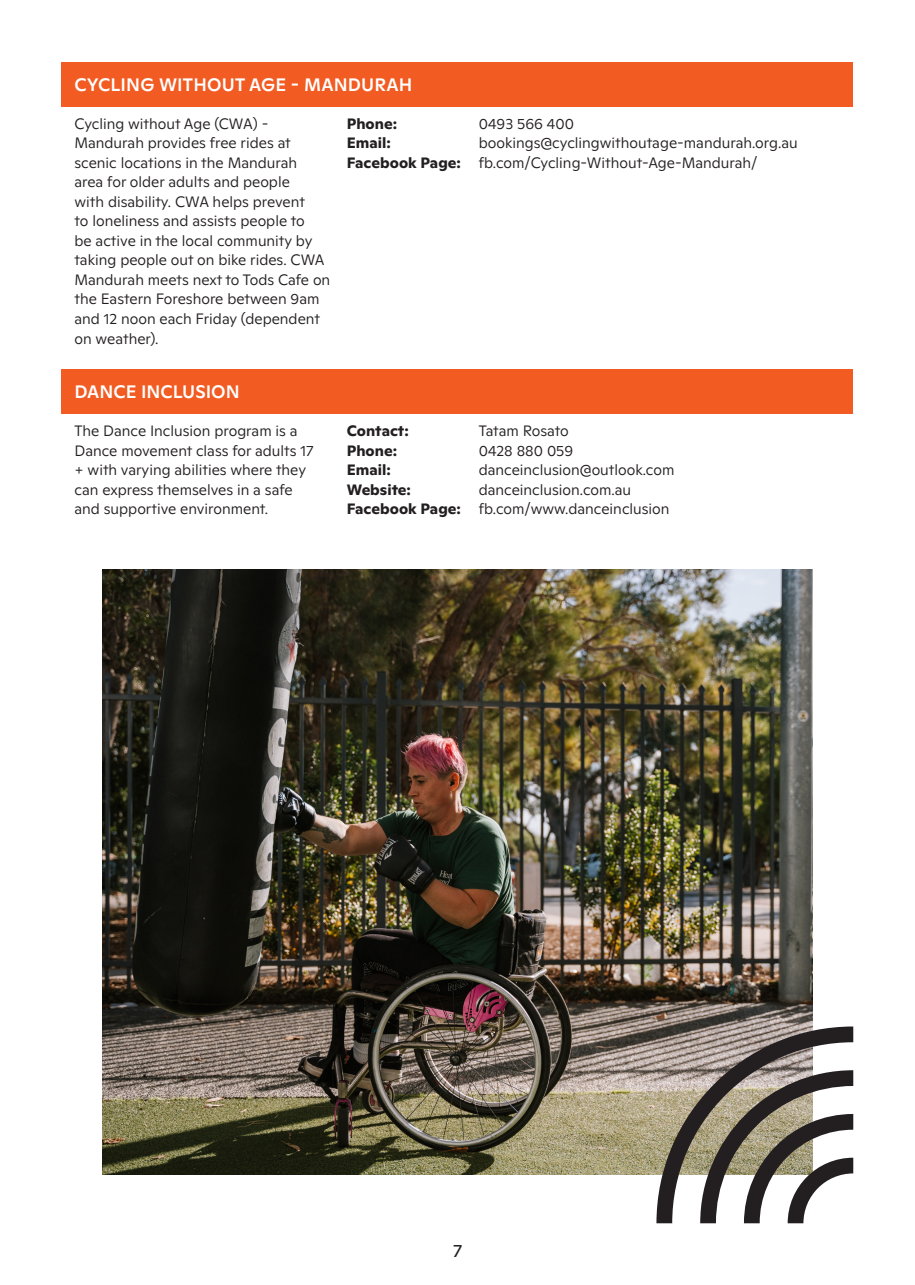
<style>
.page{position:relative;width:915px;height:1285px;background:#fff}
.page>*{position:absolute;margin:0;border:0;box-sizing:border-box;transform-origin:0 0}
.CLUB_names{font:500 18px "Ginto Normal";letter-spacing:.01em;color:#fff}
.t1{font:18px "Ginto Normal";color:#231f20}
.body{font:300 15px/19.5px "Ginto Normal";color:#231f20}
.t2{font:700 15px/19.5px "Ginto Normal";color:#231f20}
</style>
<div class="page">
<div style="left:62px;top:369px;width:791px;height:44px;background:#f25b21"></div>
<div style="left:62px;top:62px;width:791px;height:44px;background:#f25b21"></div>
<img style="left:103px;top:569px;width:708px;height:605px">
<svg style="left:656px;top:1026px;width:197px;height:196px"></svg>
<p class="CLUB_names" style="left:74px;top:71px;width:339px">CYCLING WITHOUT AGE - MANDURAH</p>
<p class="body" style="left:74px;top:113px;width:257px">Cycling without Age (CWA) -<br>Mandurah provides free rides at scenic locations in the Mandurah<br>area for older adults and people<br>with disability. CWA helps prevent<br>to loneliness and assists people to<br>be active in the local community by taking people out on bike rides. CWA<br>Mandurah meets next to Tods Cafe on the Eastern Foreshore between 9am and 12 noon each Friday (dependent on weather).</p>
<p class="t2" style="left:347px;top:112px;width:116px">Phone:<br>Email:<br>Facebook Page:</p>
<p class="body" style="left:478px;top:113px;width:320px">0493 566 400 bookings@cyclingwithoutage-mandurah.org.au fb.com/Cycling-Without-Age-Mandurah/</p>
<p class="CLUB_names" style="left:74px;top:378px;width:167px">DANCE INCLUSION</p>
<p class="body" style="left:74px;top:420px;width:225px">The Dance Inclusion program is a</p>
<p class="body" style="left:74px;top:439px;width:240px">Dance movement class for adults 17</p>
<p class="body" style="left:74px;top:459px;width:233px">+ with varying abilities where they</p>
<p class="body" style="left:74px;top:478px;width:220px">can express themselves in a safe</p>
<p class="body" style="left:74px;top:498px;width:195px">and supportive environment.</p>
<p class="t2" style="left:347px;top:419px;width:116px">Contact:<br>Phone:<br>Email:<br>Website:<br>Facebook Page:</p>
<p class="body" style="left:478px;top:420px;width:197px">Tatam Rosato<br>0428 880 059 danceinclusion@outlook.com danceinclusion.com.au fb.com/www.danceinclusion</p>
<p class="t1" style="left:453px;top:1236px;width:10px">7</p>
</div>
